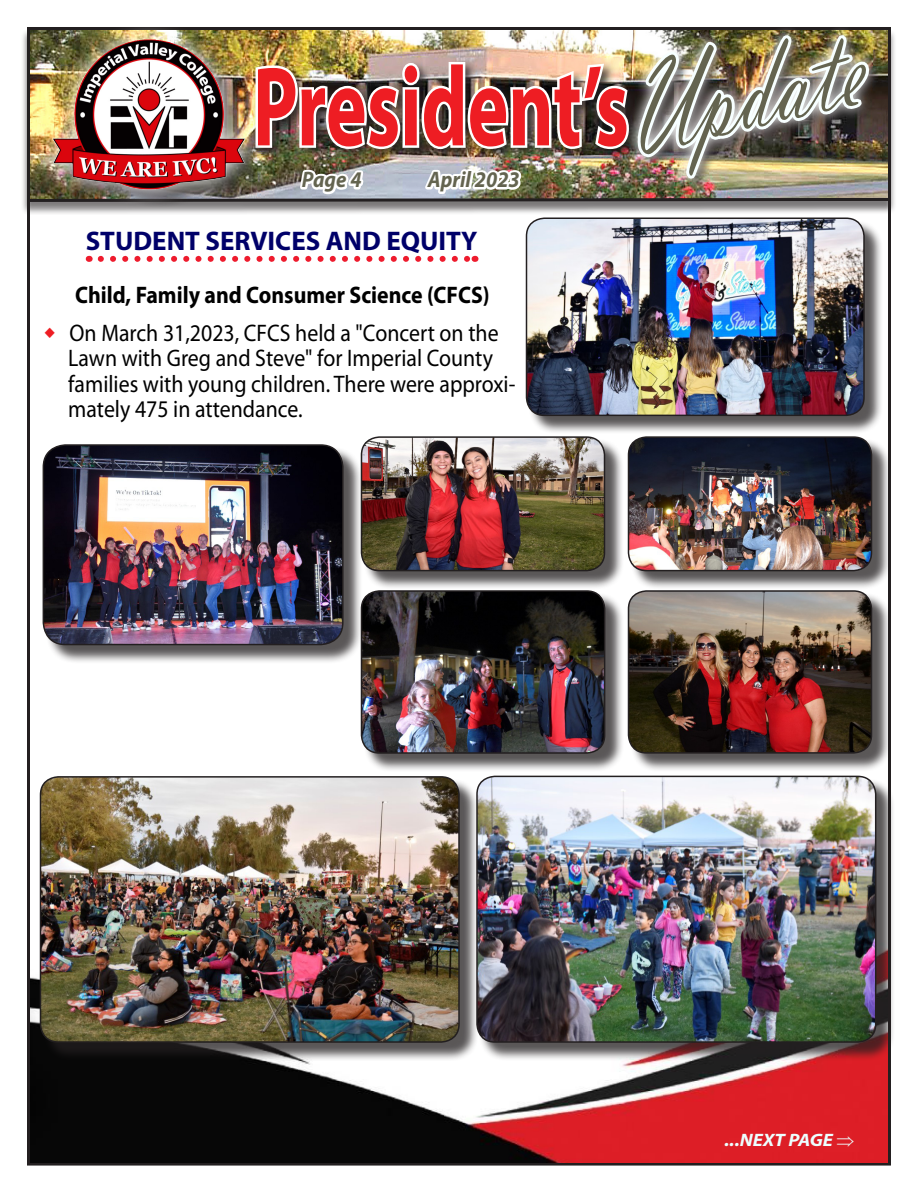
<style>
.page{position:relative;width:918px;height:1188px;background:#fff}
.page>*{position:absolute;margin:0;border:0;box-sizing:border-box;transform-origin:0 0}
.t1{font:136.65px "Vladimir Script";color:#646450;scale:.75 1}
.t2{font:700 114px "Myriad Pro";color:#ee1d23;scale:.68 1}
.t3{font:700 27px "Myriad Pro";color:#000069}
.t4{font:24px/25.5px "Myriad Pro";color:#000;scale:.91 1}
.t5{font:700 24px "Myriad Pro";color:#000;scale:.91 1}
.t6{font:italic 700 22.5px "Myriad Pro";color:#646450;scale:.92 1}
.t7{font:italic 700 18px "Myriad Pro";color:#edffff;scale:1.09 1}
</style>
<div class="page">
<img style="left:30px;top:894px;width:857px;height:269px">
<svg style="left:101px;top:256px;width:368px;height:6px"></svg>
<div style="left:21px;top:28px;width:876px;height:187px;background:#231f20;opacity:.6"></div>
<svg style="left:25px;top:27px;width:867px;height:176px;background:#625d56"></svg>
<svg style="left:603px;top:27px;width:294px;height:174px;background:#736d64"></svg>
<img style="left:258px;top:27px;width:622px;height:171px">
<div style="left:55px;top:42px;width:207px;height:166px;background:#231f20;opacity:.75"></div>
<img style="left:33px;top:27px;width:225px;height:180px">
<img style="left:53px;top:40px;width:91px;height:109px">
<div style="left:45px;top:447px;width:317px;height:217px;background:#231f20;opacity:.75"></div>
<img style="left:43px;top:446px;width:300px;height:199px">
<div style="left:43px;top:444px;width:301px;height:201px;border:2px solid #231f20;border-radius:22px"></div>
<div style="left:363px;top:592px;width:261px;height:180px;background:#231f20;opacity:.75"></div>
<img style="left:362px;top:591px;width:243px;height:162px">
<div style="left:361px;top:590px;width:244px;height:164px;border:2px solid #231f20;border-radius:18px"></div>
<div style="left:630px;top:592px;width:261px;height:180px;background:#231f20;opacity:.75"></div>
<img style="left:628px;top:591px;width:244px;height:162px">
<div style="left:628px;top:590px;width:244px;height:164px;border:2px solid #231f20;border-radius:18px"></div>
<div style="left:630px;top:439px;width:261px;height:151px;background:#231f20;opacity:.75"></div>
<img style="left:628px;top:437px;width:244px;height:134px">
<div style="left:628px;top:436px;width:244px;height:135px;border:2px solid #231f20;border-radius:18px"></div>
<div style="left:528px;top:220px;width:355px;height:215px;background:#231f20;opacity:.75"></div>
<img style="left:526px;top:218px;width:338px;height:197px">
<div style="left:526px;top:218px;width:339px;height:198px;border:2px solid #231f20;border-radius:18px"></div>
<div style="left:363px;top:439px;width:261px;height:151px;background:#231f20;opacity:.75"></div>
<img style="left:362px;top:437px;width:242px;height:134px">
<div style="left:361px;top:436px;width:244px;height:135px;border:2px solid #231f20;border-radius:18px"></div>
<div style="left:42px;top:778px;width:436px;height:283px;background:#231f20;opacity:.75"></div>
<img style="left:40px;top:777px;width:419px;height:265px">
<div style="left:40px;top:776px;width:420px;height:267px;border:2px solid #231f20;border-radius:18px"></div>
<div style="left:478px;top:778px;width:417px;height:283px;background:#231f20;opacity:.75"></div>
<img style="left:477px;top:776px;width:399px;height:266px">
<div style="left:476px;top:776px;width:400px;height:267px;border:2px solid #231f20;border-radius:18px"></div>
<h1 class="t1" style="left:603px;top:37px;width:328px;rotate:-13deg">Update</h1>
<h2 class="t2" style="left:253px;top:33px;width:555px">President’s</h2>
<p class="t6" style="left:302px;top:165px;width:66px">Page 4</p>
<p class="t6" style="left:428px;top:165px;width:101px">April 2023</p>
<p class="t3" style="left:86px;top:223px;width:393px">STUDENT SERVICES AND EQUITY</p>
<p class="t5" style="left:75px;top:279px;width:457px">Child, Family and Consumer Science (CFCS)</p>
<p class="t4" style="left:68px;top:319px;width:493px">On March 31,2023, CFCS held a "Concert on the Lawn with Greg and Steve" for Imperial County families with young children. There were approxi&shy;mately 475 in attendance.</p>
<p class="t7" style="left:724px;top:1128px;width:121px">...NEXT PAGE ⇒</p>
</div>
